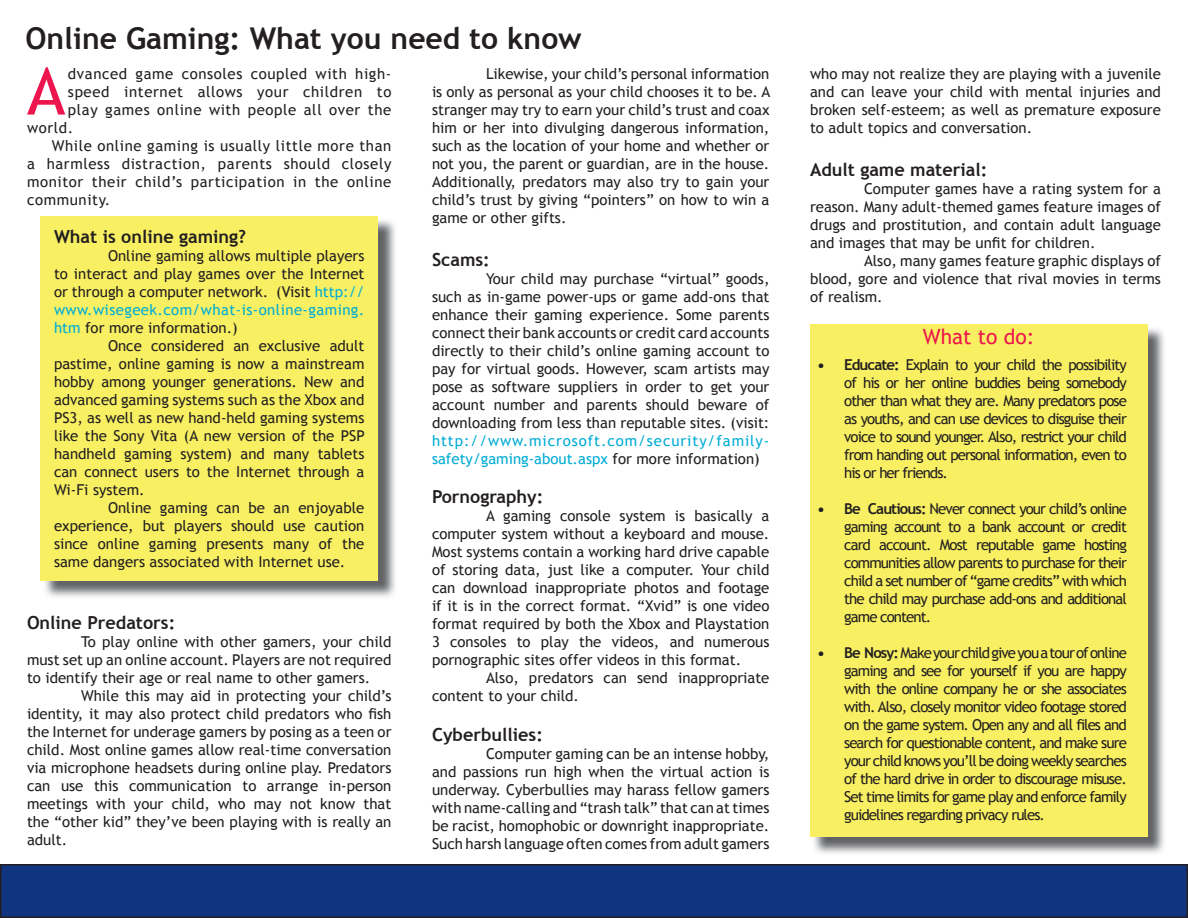
<style>
.page{position:relative;width:1188px;height:918px;background:#fff}
.page>*{position:absolute;margin:0;border:0;box-sizing:border-box;transform-origin:0 0}
.t1{font:65.25px "Trebuchet MS";color:#ed154d}
.t2{font:700 30px "Trebuchet MS";color:#231f20}
.t3{font:21px "Trebuchet MS";color:#ed154d}
.t4{font:700 18px "Trebuchet MS";color:#231f20}
.t5{font:15px/18px "Trebuchet MS";color:#231f20;text-align:justify}
.t6{font:15px "Trebuchet MS";letter-spacing:.04em;color:#231f20}
.t7{font:15px/18px "Trebuchet MS";color:#00acd5}
.s1{color:#231f20}
.s2{color:#00acd5}
.s3{font-weight:700}
</style>
<div class="page">
<svg style="left:0;top:864px;width:1188px;height:54px;background:#113279"></svg>
<img style="left:814px;top:328px;width:350px;height:525px">
<div style="left:810px;top:324px;width:338px;height:513px;background:#f8f062"></div>
<img style="left:43px;top:220px;width:352px;height:377px">
<div style="left:40px;top:216px;width:338px;height:364px;background:#f8f062"></div>
<h2 class="t2" style="left:26px;top:20px;width:558px">Online Gaming: What you need to know</h2>
<h1 class="t1" style="left:27px;top:53px;width:40px">A</h1>
<p class="t6" style="left:68px;top:64px;width:325px">dvanced game consoles coupled with high-</p>
<p class="t5" style="left:432px;top:64px;width:340px;text-indent:54px">Likewise, your child’s personal information is only as personal as your child chooses it to be. A stranger may try to earn your child’s trust and coax him or her into divulging dangerous information, such as the location of your home and whether or not you, the parent or guardian, are in the house.<br>Additionally, predators may also try to gain your child’s trust by giving “pointers” on how to win a game or other gifts.</p>
<p class="t4" style="left:432px;top:248px;width:59px">Scams:</p>
<p class="t5" style="left:432px;top:270px;width:339px;text-indent:54px">Your child may purchase “virtual” goods, such as in-game power-ups or game add-ons that enhance their gaming experience. Some parents connect their bank accounts or credit card accounts directly to their child’s online gaming account to pay for virtual goods. However, scam artists may pose as software suppliers in order to get your account number and parents should beware of downloading from less than reputable sites. (visit:</p>
<p class="t7" style="left:432px;top:432px;width:339px">http://www.microsoft.com/security/family&shy;safety/gaming-about.aspx <span class="s1">for more information)</span></p>
<p class="t4" style="left:432px;top:486px;width:113px">Pornography:</p>
<p class="t5" style="left:432px;top:507px;width:339px;text-indent:54px">A gaming console system is basically a computer system without a keyboard and mouse.<br>Most systems contain a working hard drive capable of storing data, just like a computer. Your child can download inappropriate photos and footage if it is in the correct format. “Xvid” is one video format required by both the Xbox and Playstation 3 consoles to play the videos, and numerous pornographic sites offer videos in this format.</p>
<p class="t5" style="left:432px;top:669px;width:339px;text-indent:54px">Also, predators can send inappropriate content to your child.</p>
<p class="t4" style="left:432px;top:723px;width:112px">Cyberbullies:</p>
<p class="t5" style="left:432px;top:745px;width:339px;text-indent:54px">Computer gaming can be an intense hobby, and passions run high when the virtual action is underway. Cyberbullies may harass fellow gamers with name-calling and “trash talk” that can at times be racist, homophobic or downright inappropriate.<br>Such harsh language often comes from adult gamers</p>
<p class="t6" style="left:68px;top:82px;width:325px">speed internet allows your children to</p>
<p class="t6" style="left:68px;top:100px;width:325px">play games online with people all over the</p>
<p class="t5" style="left:27px;top:118px;width:48px">world.</p>
<p class="t6" style="left:52px;top:136px;width:341px">While online gaming is usually little more than</p>
<p class="t6" style="left:27px;top:154px;width:366px">a harmless distraction, parents should closely</p>
<p class="t6" style="left:27px;top:172px;width:366px">monitor their child’s participation in the online</p>
<p class="t6" style="left:27px;top:190px;width:85px">community.</p>
<p class="t4" style="left:54px;top:225px;width:194px">What is online gaming?</p>
<p class="t5" style="left:54px;top:247px;width:312px;text-indent:54px">Online gaming allows multiple players to interact and play games over the Internet or through a computer network. (Visit <span class="s2">http:// www.wisegeek.com/what-is-online-gaming. htm</span> for more information.)</p>
<p class="t5" style="left:54px;top:337px;width:312px;text-indent:54px">Once considered an exclusive adult pastime, online gaming is now a mainstream hobby among younger generations. New and advanced gaming systems such as the Xbox and PS3, as well as new hand-held gaming systems like the Sony Vita (A new version of the PSP handheld gaming system) and many tablets can connect users to the Internet through a Wi-Fi system.</p>
<p class="t5" style="left:54px;top:499px;width:312px;text-indent:54px">Online gaming can be an enjoyable experience, but players should use caution since online gaming presents many of the same dangers associated with Internet use.</p>
<p class="t4" style="left:27px;top:612px;width:150px">Online Predators:</p>
<p class="t5" style="left:27px;top:633px;width:366px;text-indent:54px">To play online with other gamers, your child must set up an online account. Players are not required to identify their age or real name to other gamers.</p>
<p class="t5" style="left:27px;top:687px;width:366px;text-indent:54px">While this may aid in protecting your child’s identity, it may also protect child predators who fish the Internet for underage gamers by posing as a teen or child. Most online games allow real-time conversation via microphone headsets during online play. Predators can use this communication to arrange in-person meetings with your child, who may not know that the “other kid” they’ve been playing with is really an adult.</p>
<p class="t5" style="left:810px;top:64px;width:353px">who may not realize they are playing with a juvenile and can leave your child with mental injuries and broken self-esteem; as well as premature exposure to adult topics and conversation.</p>
<p class="t4" style="left:810px;top:158px;width:179px">Adult game material:</p>
<p class="t5" style="left:810px;top:180px;width:353px;text-indent:54px">Computer games have a rating system for a reason. Many adult-themed games feature images of drugs and prostitution, and contain adult language and images that may be unfit for children.</p>
<p class="t5" style="left:810px;top:252px;width:353px;text-indent:54px">Also, many games feature graphic displays of blood, gore and violence that rival movies in terms of realism.</p>
<h3 class="t3" style="left:923px;top:324px;width:113px">What to do:</h3>
<p class="t5" style="left:844px;top:356px;width:284px;text-indent:-27px"><span class="s3">• Educate:</span> Explain to your child the possibility of his or her online buddies being somebody other than what they are. Many predators pose as youths, and can use devices to disguise their voice to sound younger. Also, restrict your child from handing out personal information, even to his or her friends.</p>
<p class="t5" style="left:844px;top:500px;width:284px;text-indent:-27px"><span class="s3">• Be Cautious:</span> Never connect your child’s online gaming account to a bank account or credit card account. Most reputable game hosting communities allow parents to purchase for their child a set number of “game credits” with which the child may purchase add-ons and additional game content.</p>
<p class="t5" style="left:844px;top:644px;width:284px;text-indent:-27px"><span class="s3">• Be Nosy:</span> Make your child give you a tour of online gaming and see for yourself if you are happy with the online company he or she associates with. Also, closely monitor video footage stored on the game system. Open any and all files and search for questionable content, and make sure your child knows you’ll be doing weekly searches of the hard drive in order to discourage misuse.<br>Set time limits for game play and enforce family guidelines regarding privacy rules.</p>
</div>
